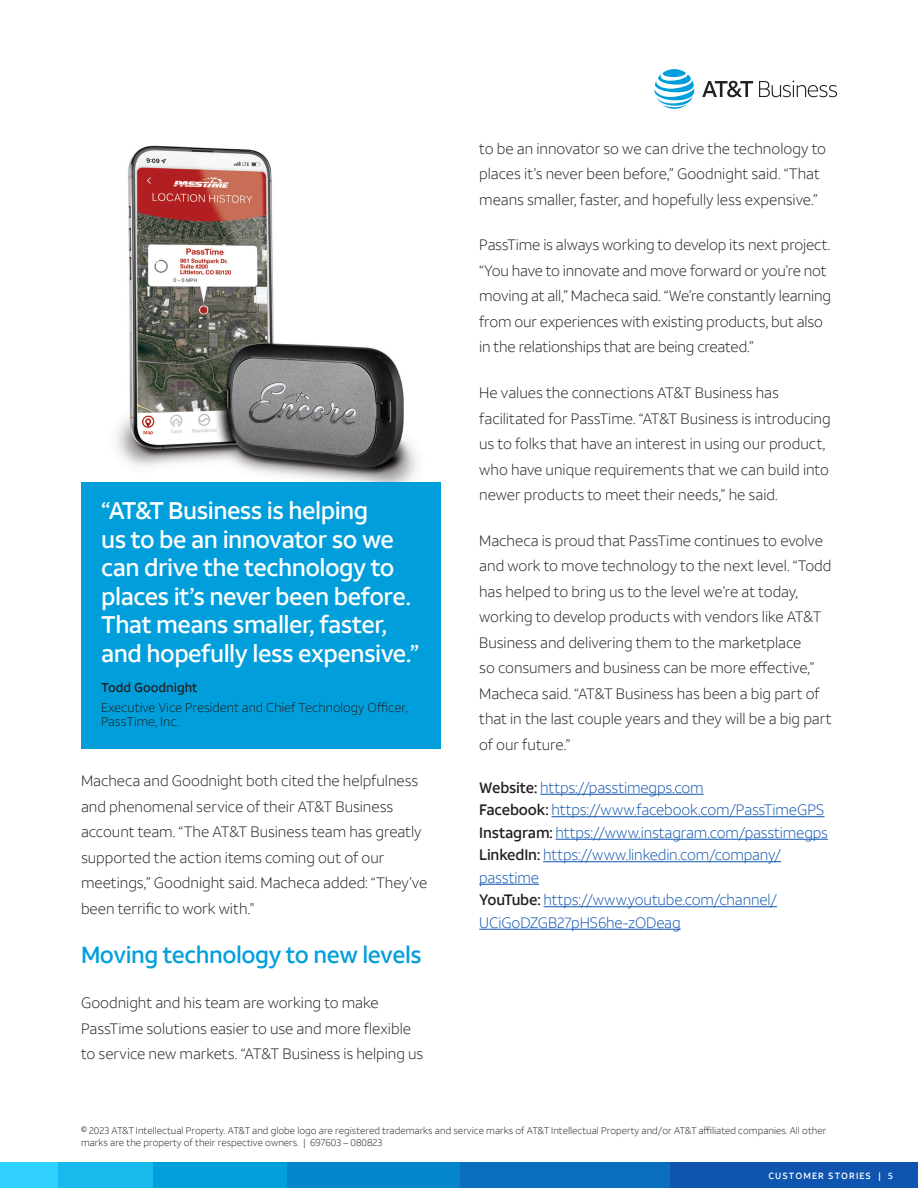
<style>
.page{position:relative;width:918px;height:1188px;background:#fff}
.page>*{position:absolute;margin:0;border:0;box-sizing:border-box;transform-origin:0 0}
.t1{font:500 24px/28.5px "ATT Aleck Sans";letter-spacing:-.02em;color:#fff}
.t2{font:500 23.25px "ATT Aleck Sans";letter-spacing:-.02em;color:#009fdb}
.t3{font:300 15px/25.5px "ATT Aleck Sans";color:#231f20}
.t4{font:300 15px/22.5px "ATT Aleck Sans";letter-spacing:-.01em;color:#0f54af}
.t5{font:300 12.75px/20.2px "ATT Aleck Sans";color:#231f20}
.t6{font:300 9.75px/12px "ATT Aleck Sans";color:#231f20}
.t7{font:500 9px "ATT Aleck Sans";letter-spacing:.12em;color:#fff}
.s1{font-weight:500}
.s2{font-weight:500;color:#231f20}
</style>
<div class="page">
<div style="left:669px;top:1163px;width:249px;height:25px;background:#0f54af"></div>
<div style="left:459px;top:1163px;width:211px;height:25px;background:#0a6ebe"></div>
<div style="left:287px;top:1163px;width:172px;height:25px;background:#0586cb"></div>
<div style="left:153px;top:1163px;width:134px;height:25px;background:#009fdb"></div>
<div style="left:57px;top:1163px;width:96px;height:25px;background:#18b9ed"></div>
<div style="left:0;top:1162px;width:57px;height:26px;background:#30d1ff"></div>
<svg style="left:654px;top:69px;width:40px;height:40px"></svg>
<svg style="left:702px;top:81px;width:51px;height:16px"></svg>
<svg style="left:759px;top:81px;width:78px;height:16px"></svg>
<hr style="left:540px;top:794px;width:164px;height:1px;background:#0f54af">
<hr style="left:551px;top:816px;width:274px;height:1px;background:#0f54af">
<hr style="left:556px;top:839px;width:272px;height:1px;background:#0f54af">
<hr style="left:543px;top:861px;width:238px;height:1px;background:#0f54af">
<hr style="left:479px;top:884px;width:60px;height:1px;background:#0f54af">
<hr style="left:544px;top:906px;width:233px;height:1px;background:#0f54af">
<hr style="left:479px;top:929px;width:202px;height:1px;background:#0f54af">
<div style="left:81px;top:481px;width:360px;height:267px;background:#009fdb"></div>
<img style="left:117px;top:145px;width:300px;height:336px">
<p class="t1" style="left:101px;top:497px;width:319px">“AT&amp;T Business is helping<br>us to be an innovator so we can drive the technology to places it’s never been before.<br>That means smaller, faster, and hopefully less expensive.”</p>
<p class="t5" style="left:101px;top:677px;width:308px"><span class="s1">Todd Goodnight<br></span>Executive Vice President and Chief Technology Officer,</p>
<p class="t5" style="left:101px;top:711px;width:79px">PassTime, Inc.</p>
<p class="t3" style="left:81px;top:768px;width:348px">Macheca and Goodnight both cited the helpfulness and phenomenal service of their AT&amp;T Business account team. “The AT&amp;T Business team has greatly supported the action items coming out of our meetings,” Goodnight said. Macheca added: “They’ve been terrific to work with.”</p>
<p class="t2" style="left:81px;top:940px;width:342px">Moving technology to new levels</p>
<p class="t3" style="left:81px;top:990px;width:344px">Goodnight and his team are working to make<br>PassTime solutions easier to use and more flexible to service new markets. “AT&amp;T Business is helping us</p>
<p class="t3" style="left:479px;top:135px;width:348px">to be an innovator so we can drive the technology to places it’s never been before,” Goodnight said. “That means smaller, faster, and hopefully less expensive.”</p>
<p class="t3" style="left:479px;top:232px;width:353px">PassTime is always working to develop its next project.</p>
<p class="t3" style="left:479px;top:283px;width:353px">moving at all,” Macheca said. “We’re constantly learning</p>
<p class="t3" style="left:479px;top:258px;width:349px">“You have to innovate and move forward or you’re not</p>
<p class="t3" style="left:479px;top:309px;width:345px">from our experiences with existing products, but also in the relationships that are being created.”</p>
<p class="t3" style="left:479px;top:380px;width:301px">He values the connections AT&amp;T Business has</p>
<p class="t3" style="left:479px;top:431px;width:348px">us to folks that have an interest in using our product,</p>
<p class="t3" style="left:479px;top:482px;width:300px">newer products to meet their needs,” he said.</p>
<p class="t3" style="left:479px;top:528px;width:345px">Macheca is proud that PassTime continues to evolve</p>
<p class="t3" style="left:479px;top:579px;width:344px">has helped to bring us to the level we’re at today, working to develop products with vendors like AT&amp;T Business and delivering them to the marketplace<br>so consumers and business can be more effective,” Macheca said. “AT&amp;T Business has been a big part of</p>
<p class="t3" style="left:479px;top:732px;width:93px">of our future.”</p>
<p class="t4" style="left:479px;top:776px;width:347px"><span class="s2">Website:</span> https://passtimegps.com<br><span class="s2">Facebook:</span> https://www.facebook.com/PassTimeGPS</p>
<p class="t4" style="left:479px;top:843px;width:303px"><span class="s2">LinkedIn:</span> https://www.linkedin.com/company/ passtime<br><span class="s2">YouTube:</span> https://www.youtube.com/channel/ UCiGoDZGB27pHS6he-zODeag</p>
<p class="t3" style="left:479px;top:405px;width:353px">facilitated for PassTime. “AT&amp;T Business is introducing</p>
<p class="t3" style="left:479px;top:456px;width:351px">who have unique requirements that we can build into</p>
<p class="t3" style="left:479px;top:553px;width:354px">and work to move technology to the next level. “Todd</p>
<p class="t3" style="left:479px;top:706px;width:354px">that in the last couple years and they will be a big part</p>
<p class="t4" style="left:479px;top:821px;width:350px"><span class="s2">Instagram:</span> https://www.instagram.com/passtimegps</p>
<p class="t6" style="left:81px;top:1124px;width:747px">© 2023 AT&amp;T Intellectual Property. AT&amp;T and globe logo are registered trademarks and service marks of AT&amp;T Intellectual Property and/or AT&amp;T affiliated companies. All other marks are the property of their respective owners. | 697603 – 080823</p>
<p class="t7" style="left:768px;top:1170px;width:126px">CUSTOMER STORIES | 5</p>
</div>
